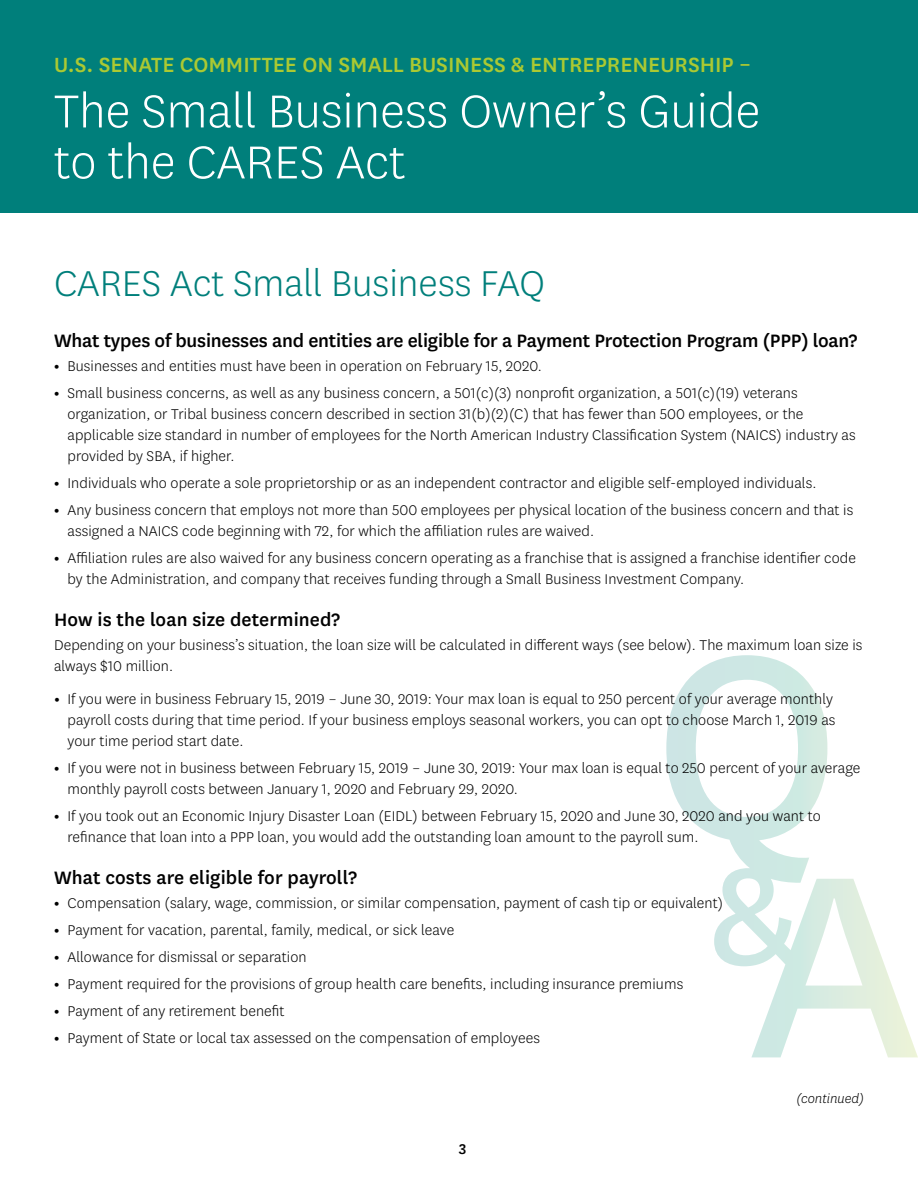
<style>
.page{position:relative;width:918px;height:1188px;background:#fff}
.page>*{position:absolute;margin:0;border:0;box-sizing:border-box;transform-origin:0 0}
.t1{font:300 54px/51px "Centene Sans";color:#fff}
.t2{font:300 42px "Centene Sans";color:#007f7b}
.t3{font:500 24px "Centene Sans";color:#abc932}
.t4{font:500 21px "Centene Sans";letter-spacing:-.01em;color:#000}
.t5{font:300 16.5px/21px "Centene Sans";letter-spacing:.005em;color:#000}
.t6{font:500 16.5px "Centene Sans";color:#000}
.t7{font:italic 300 15px "Centene Sans";color:#000}
.s1{font-weight:700}
</style>
<div class="page">
<div style="left:0;top:0;width:918px;height:212px;background:#007f7b"></div>
<svg style="left:666px;top:655px;width:252px;height:402px"></svg>
<p class="t3" style="left:54px;top:48px;width:699px">U.S. SENATE COMMITTEE ON SMALL BUSINESS &amp; ENTREPRENEURSHIP –</p>
<h2 class="t1" style="left:54px;top:84px;width:708px">The Small Business Owner’s Guide to the CARES Act</h2>
<h3 class="t2" style="left:54px;top:257px;width:493px">CARES Act Small Business FAQ</h3>
<h4 class="t4" style="left:54px;top:326px;width:805px">What types of businesses and entities are eligible for a Payment Protection Program (PPP) loan?</h4>
<p class="t5" style="left:54px;top:355px;width:490px"><span class="s1">•</span> Businesses and entities must have been in operation on February 15, 2020.</p>
<p class="t5" style="left:67px;top:382px;width:790px;text-indent:-13px"><span class="s1">•</span> Small business concerns, as well as any business concern, a 501(c)(3) nonprofit organization, a 501(c)(19) veterans organization, or Tribal business concern described in section 31(b)(2)(C) that has fewer than 500 employees, or the applicable size standard in number of employees for the North American Industry Classification System (NAICS) industry as provided by SBA, if higher.</p>
<p class="t5" style="left:54px;top:472px;width:764px"><span class="s1">•</span> Individuals who operate a sole proprietorship or as an independent contractor and eligible self-employed individuals.</p>
<p class="t5" style="left:67px;top:499px;width:787px;text-indent:-13px"><span class="s1">•</span> Any business concern that employs not more than 500 employees per physical location of the business concern and that is assigned a NAICS code beginning with 72, for which the affiliation rules are waived.</p>
<p class="t5" style="left:67px;top:547px;width:790px;text-indent:-13px"><span class="s1">•</span> Affiliation rules are also waived for any business concern operating as a franchise that is assigned a franchise identifier code by the Administration, and company that receives funding through a Small Business Investment Company.</p>
<h4 class="t4" style="left:54px;top:605px;width:288px">How is the loan size determined?</h4>
<p class="t5" style="left:54px;top:634px;width:810px">Depending on your business’s situation, the loan size will be calculated in different ways (see below). The maximum loan size is always $10 million.</p>
<p class="t5" style="left:67px;top:688px;width:770px;text-indent:-13px"><span class="s1">•</span> If you were in business February 15, 2019 – June 30, 2019: Your max loan is equal to 250 percent of your average monthly payroll costs during that time period. If your business employs seasonal workers, you can opt to choose March 1, 2019 as your time period start date.</p>
<p class="t5" style="left:67px;top:757px;width:794px;text-indent:-13px"><span class="s1">•</span> If you were not in business between February 15, 2019 – June 30, 2019: Your max loan is equal to 250 percent of your average monthly payroll costs between January 1, 2020 and February 29, 2020.</p>
<p class="t5" style="left:67px;top:805px;width:755px;text-indent:-13px"><span class="s1">•</span> If you took out an Economic Injury Disaster Loan (EIDL) between February 15, 2020 and June 30, 2020 and you want to refinance that loan into a PPP loan, you would add the outstanding loan amount to the payroll sum.</p>
<h4 class="t4" style="left:54px;top:863px;width:305px">What costs are eligible for payroll?</h4>
<p class="t5" style="left:54px;top:892px;width:671px"><span class="s1">•</span> Compensation (salary, wage, commission, or similar compensation, payment of cash tip or equivalent)</p>
<p class="t5" style="left:54px;top:919px;width:402px"><span class="s1">•</span> Payment for vacation, parental, family, medical, or sick leave</p>
<p class="t5" style="left:54px;top:946px;width:254px"><span class="s1">•</span> Allowance for dismissal or separation</p>
<p class="t5" style="left:54px;top:973px;width:631px"><span class="s1">•</span> Payment required for the provisions of group health care benefits, including insurance premiums</p>
<p class="t5" style="left:54px;top:1000px;width:232px"><span class="s1">•</span> Payment of any retirement benefit</p>
<p class="t5" style="left:54px;top:1027px;width:487px"><span class="s1">•</span> Payment of State or local tax assessed on the compensation of employees</p>
<p class="t6" style="left:459px;top:1137px;width:9px">3</p>
<p class="t7" style="left:796px;top:1090px;width:69px">(continued)</p>
</div>
